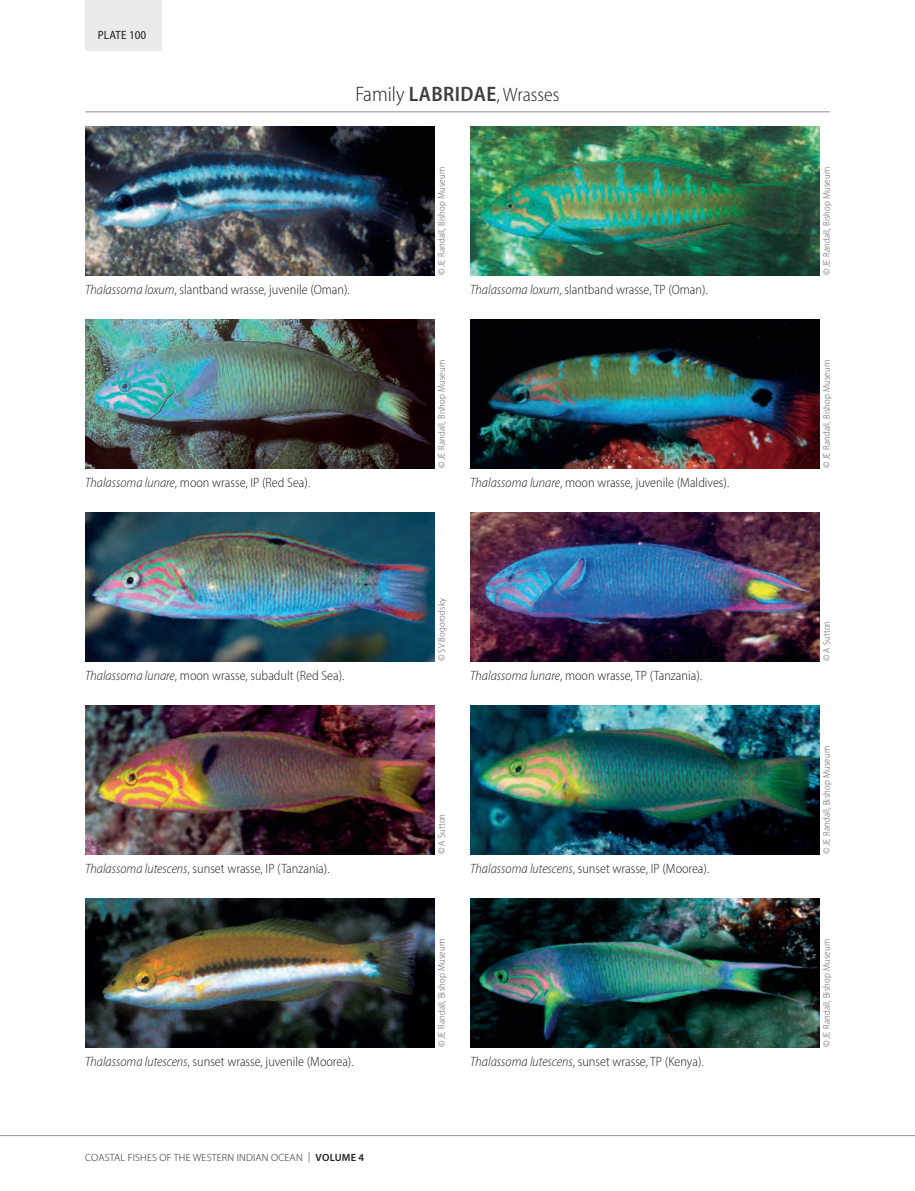
<style>
.page{position:relative;width:915px;height:1191px;background:#fff}
.page>*{position:absolute;margin:0;border:0;box-sizing:border-box;transform-origin:0 0}
.t1{font:600 semi-condensed 21px "Myriad Pro";letter-spacing:.02em;color:#3e3e3f}
.t2{font:300 semi-condensed 13.5px "Myriad Pro";color:#231f20}
.t3{font:semi-condensed 12px "Myriad Pro";letter-spacing:.01em;color:#231f20}
.t4{font:300 10.5px "Myriad Pro";letter-spacing:.02em;color:#231f20}
.t5{font:300 semi-condensed 9.75px "Myriad Pro";letter-spacing:.015em;color:#57585a}
.s1{font-weight:300;color:#231f20}
.s2{font-weight:300;font-size:19.5px;color:#231f20}
.s3{font-style:italic}
.s4{font-weight:600;font-stretch:semi-condensed;font-size:15px;color:#fff}
.s5{font-weight:600}
</style>
<div class="page">
<hr style="left:0;top:1135px;width:914px;height:1px;background:#939598">
<div style="left:85px;top:0;width:77px;height:51px;background:#eaeaeb"></div>
<hr style="left:85px;top:111px;width:744px;height:1px;background:#939598">
<img style="left:85px;top:126px;width:349px;height:149px">
<img style="left:470px;top:126px;width:349px;height:149px">
<img style="left:85px;top:319px;width:349px;height:149px">
<img style="left:470px;top:319px;width:349px;height:149px">
<img style="left:85px;top:512px;width:349px;height:149px">
<img style="left:470px;top:512px;width:349px;height:149px">
<img style="left:85px;top:705px;width:349px;height:149px">
<img style="left:470px;top:705px;width:349px;height:149px">
<img style="left:85px;top:898px;width:349px;height:149px">
<img style="left:470px;top:898px;width:349px;height:149px">
<p class="t3" style="left:98px;top:27px;width:50px">PLATE 100</p>
<h1 class="t1" style="left:355px;top:81px;width:205px"><span class="s1">Family</span> LABRIDAE<span class="s2">, Wrasses</span></h1>
<p class="t5" style="left:435px;top:275px;width:110px;rotate:-90deg">© JE Randall, Bishop Museum</p>
<p class="t5" style="left:820px;top:275px;width:110px;rotate:-90deg">© JE Randall, Bishop Museum</p>
<p class="t2" style="left:85px;top:281px;width:266px"><span class="s3">Thalassoma loxum</span>, slantband wrasse, juvenile (Oman).</p>
<p class="t2" style="left:470px;top:281px;width:239px"><span class="s3">Thalassoma loxum</span>, slantband wrasse, TP (Oman).</p>
<p class="t5" style="left:435px;top:468px;width:110px;rotate:-90deg">© JE Randall, Bishop Museum</p>
<p class="t5" style="left:820px;top:468px;width:110px;rotate:-90deg">© JE Randall, Bishop Museum</p>
<p class="t2" style="left:85px;top:474px;width:227px"><span class="s3">Thalassoma lunare</span>, moon wrasse, IP (Red Sea).</p>
<p class="t2" style="left:470px;top:474px;width:260px"><span class="s3">Thalassoma lunare</span>, moon wrasse, juvenile (Maldives).</p>
<p class="t5" style="left:435px;top:661px;width:64px;rotate:-90deg">© SV Bogorodsky</p>
<p class="t2" style="left:85px;top:667px;width:261px"><span class="s3">Thalassoma lunare</span>, moon wrasse, subadult (Red Sea).</p>
<p class="t2" style="left:470px;top:667px;width:233px"><span class="s3">Thalassoma lunare</span>, moon wrasse, TP (Tanzania).</p>
<p class="t5" style="left:435px;top:854px;width:42px;rotate:-90deg">© A Sutton</p>
<p class="t2" style="left:85px;top:860px;width:246px"><span class="s3">Thalassoma lutescens</span>, sunset wrasse, IP (Tanzania).</p>
<p class="t2" style="left:470px;top:860px;width:240px"><span class="s3">Thalassoma lutescens</span>, sunset wrasse, IP (Moorea).</p>
<p class="t5" style="left:820px;top:661px;width:42px;rotate:-90deg">© A Sutton</p>
<p class="t5" style="left:820px;top:854px;width:110px;rotate:-90deg">© JE Randall, Bishop Museum</p>
<p class="t5" style="left:435px;top:1047px;width:110px;rotate:-90deg">© JE Randall, Bishop Museum</p>
<p class="t5" style="left:820px;top:1047px;width:110px;rotate:-90deg">© JE Randall, Bishop Museum</p>
<p class="t2" style="left:85px;top:1053px;width:270px"><span class="s3">Thalassoma lutescens</span>, sunset wrasse, juvenile (Moorea).</p>
<p class="t2" style="left:470px;top:1053px;width:235px"><span class="s3">Thalassoma lutescens</span>, sunset wrasse, TP (Kenya).</p>
<p class="t4" style="left:54px;top:1152px;width:311px"><span class="s4">568</span> COASTAL FISHES OF THE WESTERN INDIAN OCEAN | <span class="s5">VOLUME 4</span></p>
</div>
